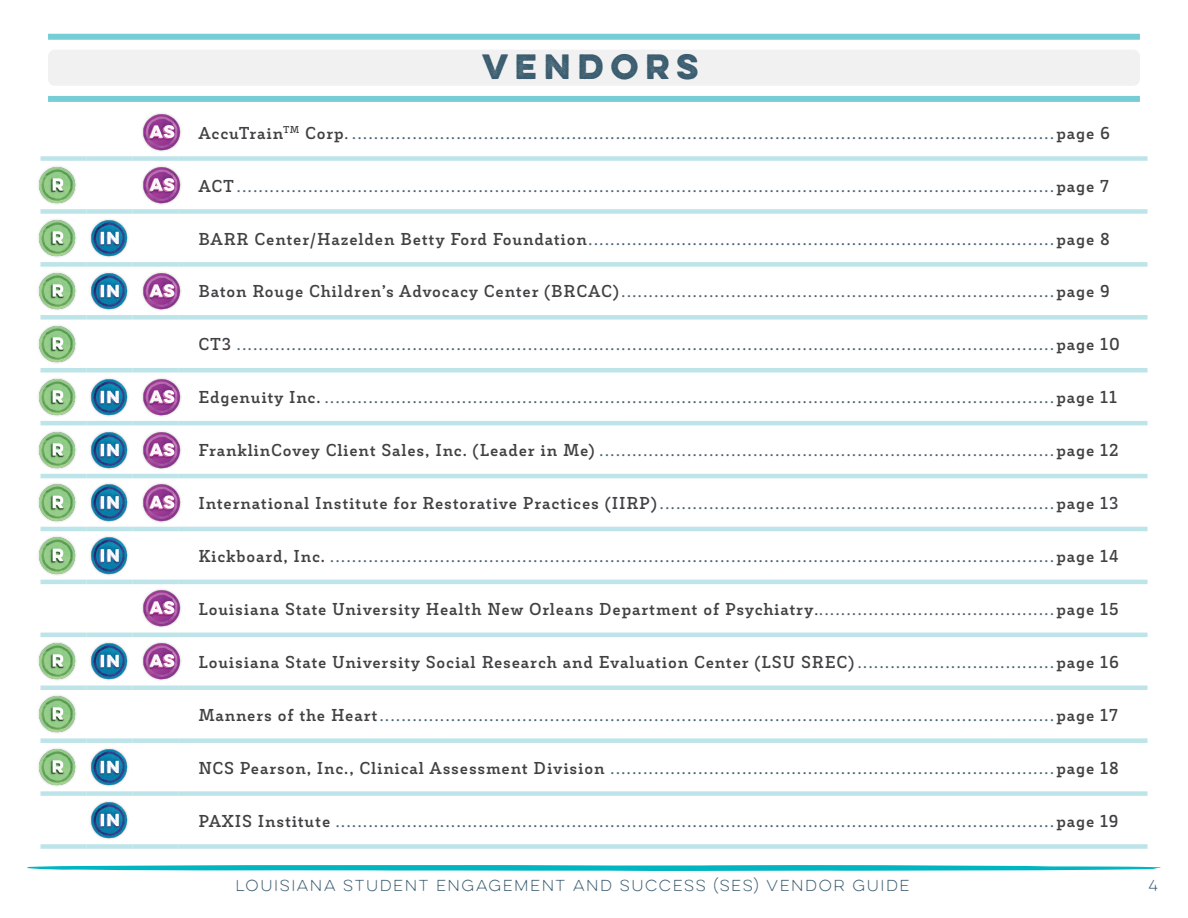
<style>
.page{position:relative;width:1188px;height:918px;background:#fff}
.page>*{position:absolute;margin:0;border:0;box-sizing:border-box;transform-origin:0 0}
.t1{font:700 31.5px "Lulo One";letter-spacing:-.005em;color:#3b5d6f}
.TOC_Vendors{font:600 16.5px "Decour";color:#466374}
.TOC_Vendors-2{font:700 16.5px "Decour";letter-spacing:.05em;color:#414042}
.t2{font:14.25px "Lulo One";letter-spacing:-.09em;color:#3b5d6f}
.t3{font:14.25px "Lulo One";color:#3d5d6f}
.s1{font-weight:700;color:#414042}
.s2{color:#414042}
.s3{font-weight:600}
.s4{font-weight:600;color:#466374}
</style>
<div class="page">
<svg style="left:27px;top:865px;width:1134px;height:6px;background:#31c2cc"></svg>
<div style="left:40px;top:156px;width:46px;height:5px;background:#bce4e9"></div>
<div style="left:86px;top:156px;width:46px;height:5px;background:#bce4e9"></div>
<div style="left:132px;top:156px;width:46px;height:5px;background:#bce4e9"></div>
<div style="left:178px;top:156px;width:970px;height:5px;background:#bce4e9"></div>
<div style="left:40px;top:209px;width:46px;height:5px;background:#bce4e9"></div>
<div style="left:86px;top:209px;width:46px;height:5px;background:#bce4e9"></div>
<div style="left:132px;top:209px;width:46px;height:5px;background:#bce4e9"></div>
<div style="left:178px;top:209px;width:970px;height:5px;background:#bce4e9"></div>
<div style="left:40px;top:262px;width:46px;height:5px;background:#bce4e9"></div>
<div style="left:86px;top:262px;width:46px;height:5px;background:#bce4e9"></div>
<div style="left:132px;top:262px;width:46px;height:5px;background:#bce4e9"></div>
<div style="left:178px;top:262px;width:970px;height:5px;background:#bce4e9"></div>
<div style="left:40px;top:315px;width:46px;height:5px;background:#bce4e9"></div>
<div style="left:86px;top:315px;width:46px;height:5px;background:#bce4e9"></div>
<div style="left:132px;top:315px;width:46px;height:5px;background:#bce4e9"></div>
<div style="left:178px;top:315px;width:970px;height:5px;background:#bce4e9"></div>
<hr style="left:40px;top:368px;width:46px;height:4px;background:#bce4e9">
<hr style="left:86px;top:368px;width:46px;height:4px;background:#bce4e9">
<hr style="left:132px;top:368px;width:46px;height:4px;background:#bce4e9">
<hr style="left:178px;top:368px;width:970px;height:4px;background:#bce4e9">
<hr style="left:40px;top:421px;width:46px;height:4px;background:#bce4e9">
<hr style="left:86px;top:421px;width:46px;height:4px;background:#bce4e9">
<hr style="left:132px;top:421px;width:46px;height:4px;background:#bce4e9">
<hr style="left:178px;top:421px;width:970px;height:4px;background:#bce4e9">
<hr style="left:40px;top:474px;width:46px;height:4px;background:#bce4e9">
<hr style="left:86px;top:474px;width:46px;height:4px;background:#bce4e9">
<hr style="left:132px;top:474px;width:46px;height:4px;background:#bce4e9">
<hr style="left:178px;top:474px;width:970px;height:4px;background:#bce4e9">
<hr style="left:40px;top:527px;width:46px;height:4px;background:#bce4e9">
<hr style="left:86px;top:527px;width:46px;height:4px;background:#bce4e9">
<hr style="left:132px;top:527px;width:46px;height:4px;background:#bce4e9">
<hr style="left:178px;top:527px;width:970px;height:4px;background:#bce4e9">
<hr style="left:40px;top:633px;width:46px;height:4px;background:#bce4e9">
<hr style="left:86px;top:633px;width:46px;height:4px;background:#bce4e9">
<hr style="left:132px;top:633px;width:46px;height:4px;background:#bce4e9">
<hr style="left:178px;top:633px;width:970px;height:4px;background:#bce4e9">
<hr style="left:40px;top:686px;width:46px;height:4px;background:#bce4e9">
<hr style="left:86px;top:686px;width:46px;height:4px;background:#bce4e9">
<hr style="left:132px;top:686px;width:46px;height:4px;background:#bce4e9">
<hr style="left:178px;top:686px;width:970px;height:4px;background:#bce4e9">
<div style="left:40px;top:738px;width:46px;height:5px;background:#bce4e9"></div>
<div style="left:86px;top:738px;width:46px;height:5px;background:#bce4e9"></div>
<div style="left:132px;top:738px;width:46px;height:5px;background:#bce4e9"></div>
<div style="left:178px;top:738px;width:970px;height:5px;background:#bce4e9"></div>
<div style="left:40px;top:791px;width:46px;height:5px;background:#bce4e9"></div>
<div style="left:86px;top:791px;width:46px;height:5px;background:#bce4e9"></div>
<div style="left:132px;top:791px;width:46px;height:5px;background:#bce4e9"></div>
<div style="left:178px;top:791px;width:970px;height:5px;background:#bce4e9"></div>
<div style="left:40px;top:844px;width:46px;height:5px;background:#bce4e9"></div>
<div style="left:86px;top:844px;width:46px;height:5px;background:#bce4e9"></div>
<div style="left:132px;top:844px;width:46px;height:5px;background:#bce4e9"></div>
<div style="left:178px;top:844px;width:970px;height:5px;background:#bce4e9"></div>
<hr style="left:40px;top:580px;width:46px;height:4px;background:#bce4e9">
<hr style="left:86px;top:580px;width:46px;height:4px;background:#bce4e9">
<hr style="left:132px;top:580px;width:46px;height:4px;background:#bce4e9">
<hr style="left:178px;top:580px;width:970px;height:4px;background:#bce4e9">
<div style="left:48px;top:50px;width:1092px;height:36px;background:#f1f1f2;border-radius:7px"></div>
<div style="left:48px;top:34px;width:1092px;height:6px;background:#77cdd6"></div>
<div style="left:48px;top:96px;width:1092px;height:6px;background:#77cdd6"></div>
<img style="left:142px;top:113px;width:39px;height:38px">
<img style="left:38px;top:166px;width:38px;height:38px">
<img style="left:142px;top:166px;width:39px;height:38px">
<img style="left:38px;top:219px;width:38px;height:38px">
<img style="left:90px;top:219px;width:38px;height:38px">
<img style="left:38px;top:272px;width:38px;height:38px">
<img style="left:90px;top:272px;width:38px;height:38px">
<img style="left:142px;top:272px;width:39px;height:38px">
<img style="left:38px;top:325px;width:38px;height:38px">
<img style="left:38px;top:378px;width:38px;height:38px">
<img style="left:90px;top:378px;width:38px;height:38px">
<img style="left:142px;top:378px;width:39px;height:38px">
<img style="left:38px;top:431px;width:38px;height:38px">
<img style="left:90px;top:431px;width:38px;height:38px">
<img style="left:142px;top:431px;width:39px;height:38px">
<img style="left:38px;top:483px;width:38px;height:39px">
<img style="left:90px;top:483px;width:38px;height:39px">
<img style="left:142px;top:483px;width:39px;height:39px">
<img style="left:38px;top:536px;width:38px;height:39px">
<img style="left:90px;top:536px;width:38px;height:39px">
<img style="left:142px;top:589px;width:39px;height:38px">
<img style="left:38px;top:642px;width:38px;height:38px">
<img style="left:90px;top:642px;width:38px;height:38px">
<img style="left:142px;top:642px;width:39px;height:38px">
<img style="left:38px;top:695px;width:38px;height:38px">
<img style="left:38px;top:748px;width:38px;height:38px">
<img style="left:90px;top:748px;width:38px;height:38px">
<img style="left:90px;top:801px;width:38px;height:38px">
<p class="t1" style="left:482px;top:42px;width:225px">VENDORS</p>
<p class="TOC_Vendors" style="left:198px;top:123px;width:913px"><span class="s1">AccuTrain</span><sup>TM</sup> <span class="s1">Corp</span><span class="s2">.</span> ................................................................................................................................<span class="s1">page 6</span></p>
<p class="TOC_Vendors" style="left:198px;top:175px;width:912px"><span class="s1">ACT</span>.....................................................................................................................................................<span class="s1">page 7</span></p>
<p class="TOC_Vendors" style="left:198px;top:228px;width:913px"><span class="s1">BARR Center/Hazelden Betty Ford Foundation</span>.....................................................................................<span class="s1">page 8</span></p>
<p class="TOC_Vendors" style="left:198px;top:281px;width:913px"><span class="s1">Baton Rouge Children’s Advocacy Center (BRCAC)</span>...............................................................................<span class="s1">page 9</span></p>
<p class="TOC_Vendors" style="left:198px;top:334px;width:923px"><span class="s1">CT3</span> .....................................................................................................................................................<span class="s1">page 10</span></p>
<p class="TOC_Vendors" style="left:198px;top:387px;width:920px"><span class="s1">Edgenuity Inc.</span> .....................................................................................................................................<span class="s1">page 11</span></p>
<p class="TOC_Vendors" style="left:198px;top:440px;width:922px"><span class="s1">FranklinCovey Client Sales, Inc. (Leader in Me)</span> ...................................................................................<span class="s1">page 12</span></p>
<p class="TOC_Vendors" style="left:198px;top:493px;width:921px"><span class="s1">International Institute for Restorative Practices (IIRP)</span>........................................................................<span class="s1">page 13</span></p>
<p class="TOC_Vendors" style="left:198px;top:546px;width:922px"><span class="s1">Kickboard, Inc.</span> ....................................................................................................................................<span class="s1">page 14</span></p>
<p class="TOC_Vendors-2" style="left:198px;top:599px;width:922px">Louisiana State University Health New Orleans Department of Psychiatry<span class="s3">.</span><span class="s4">...........................................</span>page 15</p>
<p class="TOC_Vendors-2" style="left:198px;top:652px;width:922px">Louisiana State University Social Research and Evaluation Center (LSU SREC) <span class="s4">....................................</span>page 16</p>
<p class="TOC_Vendors" style="left:198px;top:705px;width:921px"><span class="s1">Manners of the Heart</span>...........................................................................................................................<span class="s1">page 17</span></p>
<p class="TOC_Vendors" style="left:198px;top:758px;width:922px"><span class="s1">NCS Pearson, Inc., Clinical Assessment Division</span> .................................................................................<span class="s1">page 18</span></p>
<p class="TOC_Vendors" style="left:198px;top:811px;width:921px"><span class="s1">PAXIS Institute</span> ...................................................................................................................................<span class="s1">page 19</span></p>
<p class="t2" style="left:236px;top:876px;width:679px">LOUISIANA STUDENT ENGAGEMENT AND SUCCESS (SES) VENDOR GUIDE</p>
<p class="t3" style="left:1148px;top:876px;width:14px">4</p>
</div>
